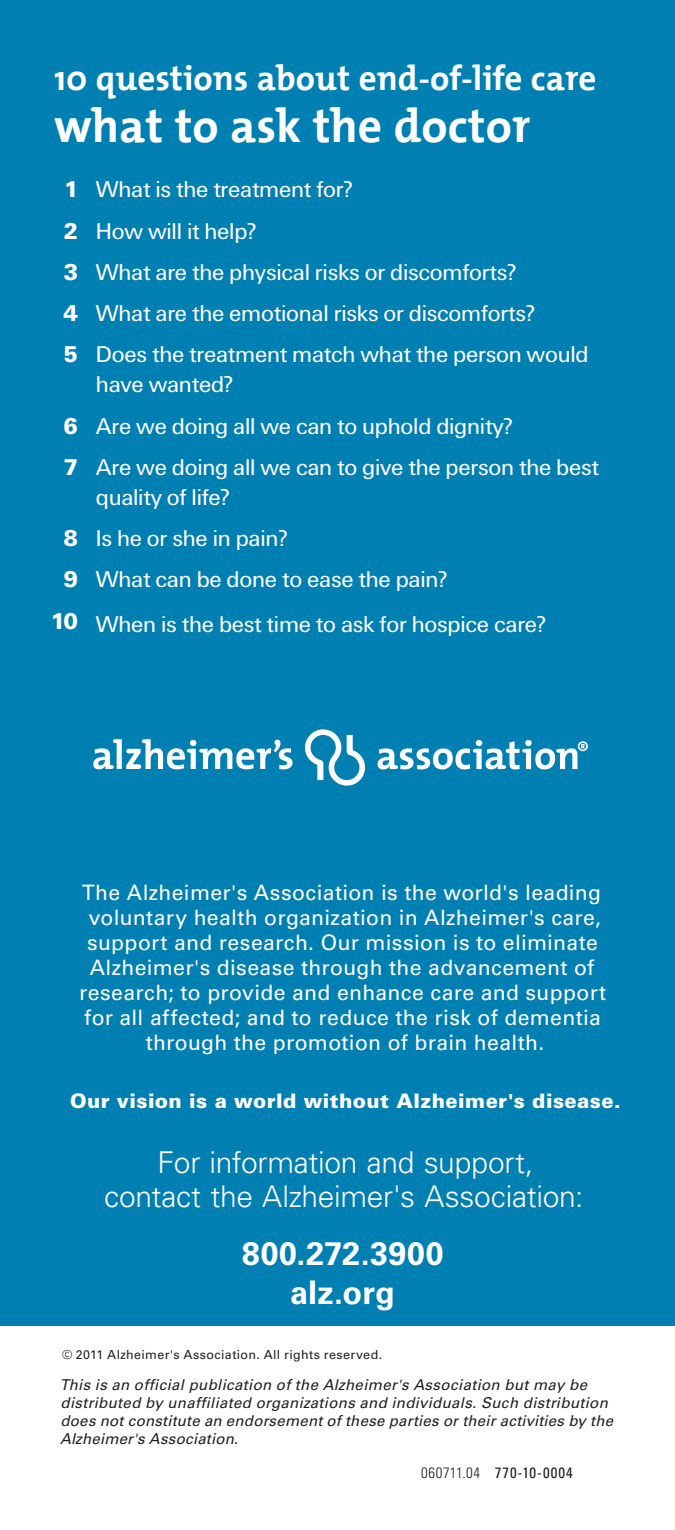
<style>
.page{position:relative;width:675px;height:1530px;background:#fff}
.page>*{position:absolute;margin:0;border:0;box-sizing:border-box;transform-origin:0 0}
.t1{font:47.5px "alzheimer'sassociation";color:#fff}
.t2{font:35px "alzheimer'sassociation";color:#fff}
.t3{font:700 32.5px/39px "Univers LT Std";letter-spacing:.005em;color:#fff;text-align:center}
.t4{font:300 30px/33.8px "Univers LT Std";letter-spacing:-.01em;color:#fff;text-align:center}
.t5{font:23.75px/41.2px "Univers U55";letter-spacing:-.01em;color:#fff}
.t6{font:23.75px/41.2px "Univers U75";color:#fff;text-align:justify}
.t7{font:21.25px/25px "Univers LT Std";letter-spacing:.015em;color:#fff;text-align:center}
.t8{font:900 20px "Univers LT Std";letter-spacing:.02em;color:#fff}
.t9{font:italic 15px/18px "Univers LT Std";letter-spacing:.02em;color:#231f20}
.t10{font:condensed 15px "Univers LT Std";letter-spacing:.07em;color:#231f20}
.t11{font:12.5px "Univers LT Std";letter-spacing:.03em;color:#231f20}
.s1{font-weight:300}
</style>
<div class="page">
<div style="left:0;top:0;width:675px;height:1326px;background:#007fb2"></div>
<svg style="left:305px;top:729px;width:60px;height:57px"></svg>
<svg style="left:93px;top:739px;width:200px;height:30px"></svg>
<svg style="left:378px;top:740px;width:210px;height:29px"></svg>
<h2 class="t2" style="left:54px;top:49px;width:544px">10 questions about end-of-life care</h2>
<h1 class="t1" style="left:54px;top:86px;width:478px">what to ask the doctor</h1>
<p class="t5" style="left:96px;top:171px;width:494px">What is the treatment for?<br>How will it help?<br>What are the physical risks or discomforts?<br>What are the emotional risks or discomforts?<br>Does the treatment match what the person would</p>
<p class="t5" style="left:96px;top:366px;width:505px">have wanted?<br>Are we doing all we can to uphold dignity?<br>Are we doing all we can to give the person the best</p>
<p class="t5" style="left:96px;top:478px;width:353px">quality of life?<br>Is he or she in pain?<br>What can be done to ease the pain?</p>
<p class="t5" style="left:96px;top:606px;width:452px">When is the best time to ask for hospice care?</p>
<p class="t6" style="left:63px;top:171px;width:16px">1<br>2<br>3<br>4<br>5</p>
<p class="t6" style="left:63px;top:407px;width:16px">6<br>7</p>
<p class="t6" style="left:50px;top:520px;width:29px;text-align:center">8<br>9<br>10</p>
<p class="t7" style="left:79px;top:880px;width:529px">The Alzheimer's Association is the world's leading voluntary health organization in Alzheimer's care, support and research. Our mission is to eliminate Alzheimer's disease through the advancement of research; to provide and enhance care and support for all affected; and to reduce the risk of dementia through the promotion of brain health.</p>
<p class="t8" style="left:70px;top:1088px;width:552px">Our vision is a world without Alzheimer's disease.</p>
<p class="t4" style="left:104px;top:1145px;width:481px">For information and support, contact the Alzheimer's Association:</p>
<h3 class="t3" style="left:242px;top:1234px;width:203px">800.272.3900 alz.org</h3>
<p class="t11" style="left:62px;top:1347px;width:322px">© 2011 Alzheimer's Association. All rights reserved.</p>
<p class="t9" style="left:60px;top:1376px;width:555px">This is an official publication of the Alzheimer's Association but may be distributed by unaffiliated organizations and individuals. Such distribution does not constitute an endorsement of these parties or their activities by the Alzheimer's Association.</p>
<p class="t10" style="left:421px;top:1463px;width:153px"><span class="s1">060711.04</span> 770-10-0004</p>
</div>
